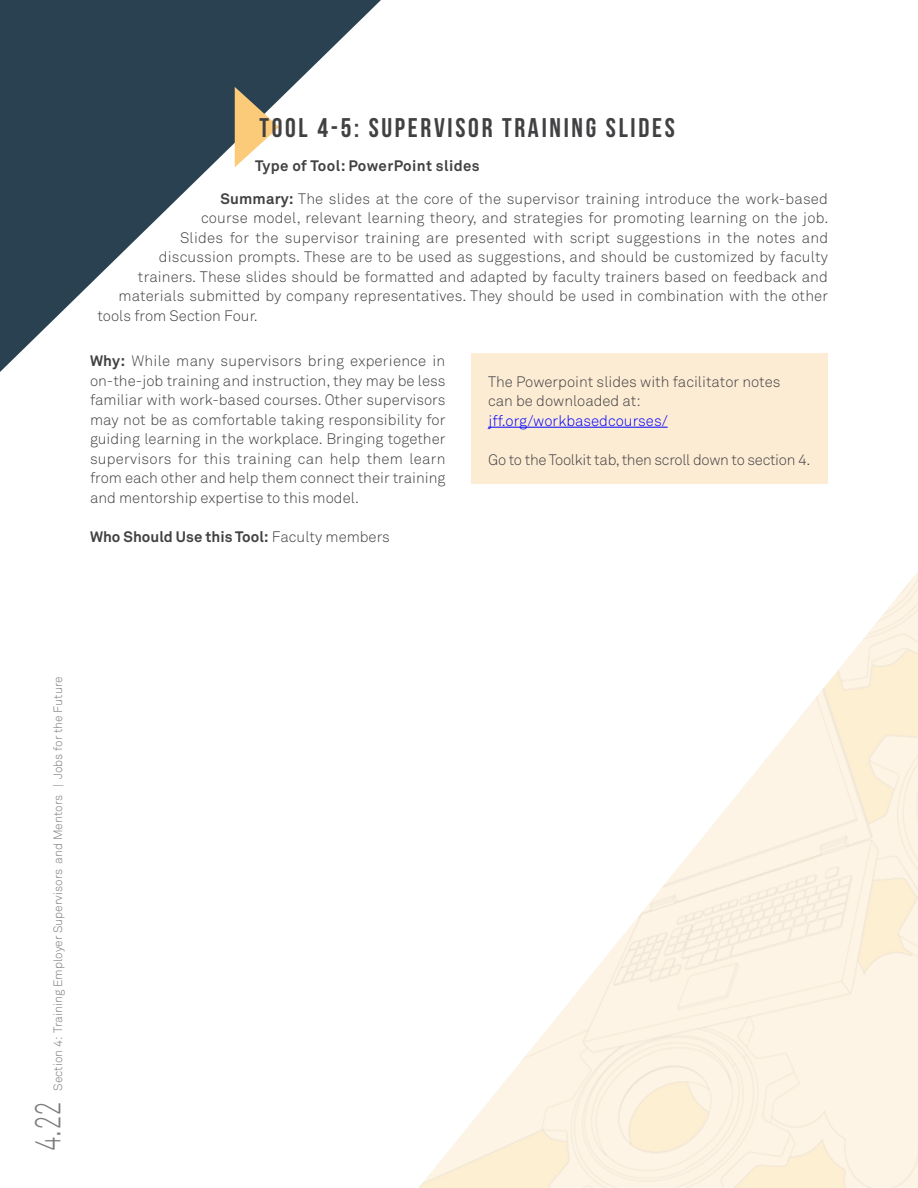
<style>
.page{position:relative;width:918px;height:1188px;background:#fff}
.page>*{position:absolute;margin:0;border:0;box-sizing:border-box;transform-origin:0 0}
.t1{font:300 36px "Akkurat";color:#7b7c7f;scale:.7 1}
.t2{font:700 27px "Bebas Neue";letter-spacing:.1em;color:#414042}
.t3{font:300 15px/19.5px "Akkurat";letter-spacing:.01em;color:#414042}
.t4{font:300 15px "Akkurat";letter-spacing:-.02em;color:#414042}
.t5{font:700 15px "Akkurat";color:#414042}
.t6{font:300 15px "Akkurat";color:#00f}
.t7{font:300 12px "Akkurat";color:#7b7c7f}
.s1{font-weight:700}
.s2{font-weight:300}
</style>
<div class="page">
<svg style="left:0;top:0;width:381px;height:372px"></svg>
<svg style="left:235px;top:87px;width:44px;height:80px"></svg>
<div style="left:471px;top:354px;width:357px;height:130px;background:#fdecd4"></div>
<hr style="left:488px;top:427px;width:180px;height:1px;background:#00f">
<h2 class="t2" style="left:260px;top:113px;width:417px">TOOL 4-5: SUPERVISOR TRAINING SLIDES</h2>
<p class="t3" style="left:220px;top:149px;width:609px;line-height:33px;text-indent:34px"><span class="s1">Type of Tool: PowerPoint slides<br>Summary:</span> The slides at the core of the supervisor training introduce the work-based</p>
<p class="t3" style="left:201px;top:208px;width:629px">course model, relevant learning theory, and strategies for promoting learning on the job.</p>
<p class="t3" style="left:180px;top:228px;width:650px">Slides for the supervisor training are presented with script suggestions in the notes and</p>
<p class="t3" style="left:159px;top:247px;width:671px">discussion prompts. These are to be used as suggestions, and should be customized by faculty</p>
<p class="t3" style="left:138px;top:267px;width:691px">trainers. These slides should be formatted and adapted by faculty trainers based on feedback and</p>
<p class="t3" style="left:118px;top:286px;width:711px">materials submitted by company representatives. They should be used in combination with the other</p>
<p class="t3" style="left:97px;top:306px;width:162px">tools from Section Four.</p>
<p class="t3" style="left:90px;top:351px;width:357px;text-align:justify"><span class="s1">Why:</span> While many supervisors bring experience in on-the-job training and instruction, they may be less familiar with work-based courses. Other supervisors may not be as comfortable taking responsibility for guiding learning in the workplace. Bringing together supervisors for this training can help them learn from each other and help them connect their training and mentorship expertise to this model.</p>
<p class="t5" style="left:90px;top:527px;width:301px">Who Should Use this Tool: <span class="s2">Faculty members</span></p>
<p class="t3" style="left:488px;top:372px;width:294px">The Powerpoint slides with facilitator notes can be downloaded at:</p>
<p class="t6" style="left:488px;top:412px;width:181px">jff.org/workbasedcourses/</p>
<p class="t4" style="left:488px;top:451px;width:324px">Go to the Toolkit tab, then scroll down to section 4.</p>
<p class="t7" style="left:51px;top:1091px;width:416px;rotate:-90deg">Section 4: Training Employer Supervisors and Mentors | Jobs for the Future</p>
<h1 class="t1" style="left:27px;top:1151px;width:72px;rotate:-90deg">4.22</h1>
</div>
